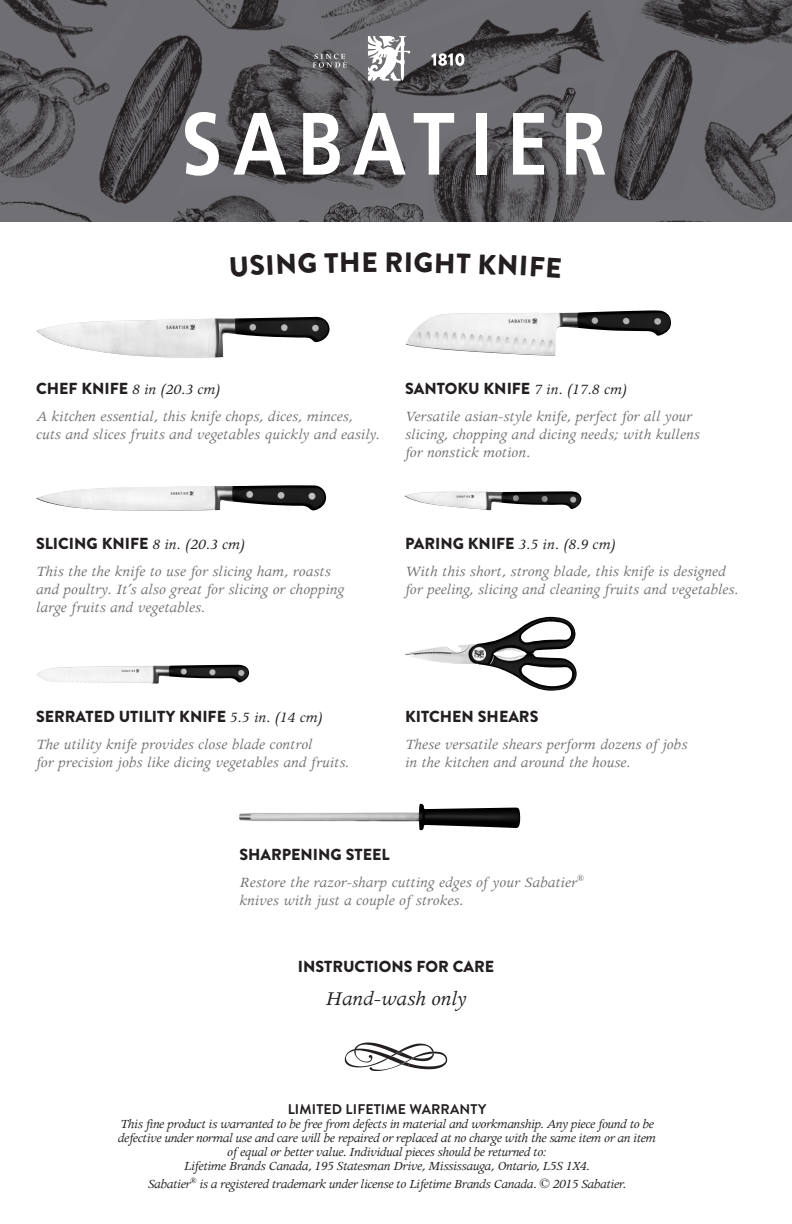
<style>
.page{position:relative;width:792px;height:1224px;background:#fff}
.page>*{position:absolute;margin:0;border:0;box-sizing:border-box;transform-origin:0 0}
.t1{font:900 28px "Brandon Grotesque";color:#231f20}
.t2{font:italic 22px "Apollo";color:#231f20}
.Warranty{font:italic 16px/18px "Apollo";color:#717074}
.Warranty-2{font:900 16px "Brandon Grotesque";color:#231f20}
.Warranty-3{font:italic 16px "Apollo";color:#231f20}
.t3{font:italic 14px/14px "Apollo";letter-spacing:-.03em;color:#231f20;text-align:center}
.s1{font-family:"Brandon Grotesque";font-weight:900;font-style:normal}
.s2{font-family:"Apollo";font-weight:400;font-style:italic}
.s3{font-family:"Brandon Grotesque";font-weight:700;font-style:normal}
</style>
<div class="page">
<svg style="left:0;top:0;width:792px;height:222px;background:#676568"></svg>
<img style="left:36px;top:317px;width:294px;height:41px">
<img style="left:406px;top:310px;width:265px;height:46px">
<img style="left:36px;top:485px;width:290px;height:26px">
<img style="left:405px;top:491px;width:176px;height:19px">
<img style="left:239px;top:804px;width:281px;height:26px">
<img style="left:37px;top:665px;width:212px;height:19px">
<img style="left:405px;top:617px;width:172px;height:74px">
<svg style="left:345px;top:1042px;width:102px;height:29px"></svg>
<p class="t1" style="left:361px;top:243px;width:53px">ERI</p>
<p class="Warranty-3" style="left:36px;top:380px;width:186px"><span class="s1">CHEF KNIFE</span> 8 in (20.3 cm)</p>
<p class="Warranty" style="left:36px;top:407px;width:345px">A kitchen essential, this knife chops, dices, minces, cuts and slices fruits and vegetables quickly and easily.</p>
<p class="Warranty-2" style="left:405px;top:377px;width:224px">SANTOKU KNIFE <span class="s2">7 in. (17.8 cm)</span></p>
<p class="Warranty" style="left:405px;top:407px;width:296px">Versatile asian-style knife, perfect for all your slicing, chopping and dicing needs; with kullens for nonstick motion.</p>
<p class="Warranty-2" style="left:36px;top:532px;width:211px">SLICING KNIFE <span class="s2">8 in. (20.3 cm)</span></p>
<p class="Warranty" style="left:36px;top:563px;width:310px">This the the knife to use for slicing ham, roasts and poultry. It’s also great for slicing or chopping large fruits and vegetables.</p>
<p class="Warranty-3" style="left:405px;top:535px;width:212px"><span class="s1">PARING KNIFE</span> 3.5 in. (8.9 cm)</p>
<p class="Warranty" style="left:405px;top:562px;width:335px">With this short, strong blade, this knife is designed for peeling, slicing and cleaning fruits and vegetables.</p>
<p class="Warranty-2" style="left:36px;top:705px;width:288px">SERRATED UTILITY KNIFE <span class="s2">5.5 in. (14 cm)</span></p>
<p class="Warranty" style="left:36px;top:736px;width:315px">The utility knife provides close blade control<br>for precision jobs like dicing vegetables and fruits.</p>
<p class="Warranty-2" style="left:405px;top:705px;width:135px">KITCHEN SHEARS</p>
<p class="Warranty" style="left:405px;top:735px;width:284px">These versatile shears perform dozens of jobs in the kitchen and around the house.</p>
<p class="Warranty-2" style="left:239px;top:843px;width:152px">SHARPENING STEEL</p>
<p class="Warranty" style="left:239px;top:873px;width:346px">Restore the razor-sharp cutting edges of your Sabatier<sup>® </sup>knives with just a couple of strokes.</p>
<p class="Warranty-2" style="left:298px;top:955px;width:198px">INSTRUCTIONS FOR CARE</p>
<p class="t2" style="left:325px;top:987px;width:142px">Hand-wash only</p>
<p class="t3" style="left:118px;top:1103px;width:540px"><span class="s3">LIMITED LIFETIME WARRANTY<br></span>This fine product is warranted to be free from defects in material and workmanship. Any piece found to be defective under normal use and care will be repaired or replaced at no charge with the same item or an item of equal or better value. Individual pieces should be returned to:<br>Lifetime Brands Canada, 195 Statesman Drive, Mississauga, Ontario, L5S 1X4.</p>
<p class="t3" style="left:148px;top:1177px;width:480px">Sabatier<sup>®</sup> is a registered trademark under license to Lifetime Brands Canada. © 2015 Sabatier.</p>
</div>
